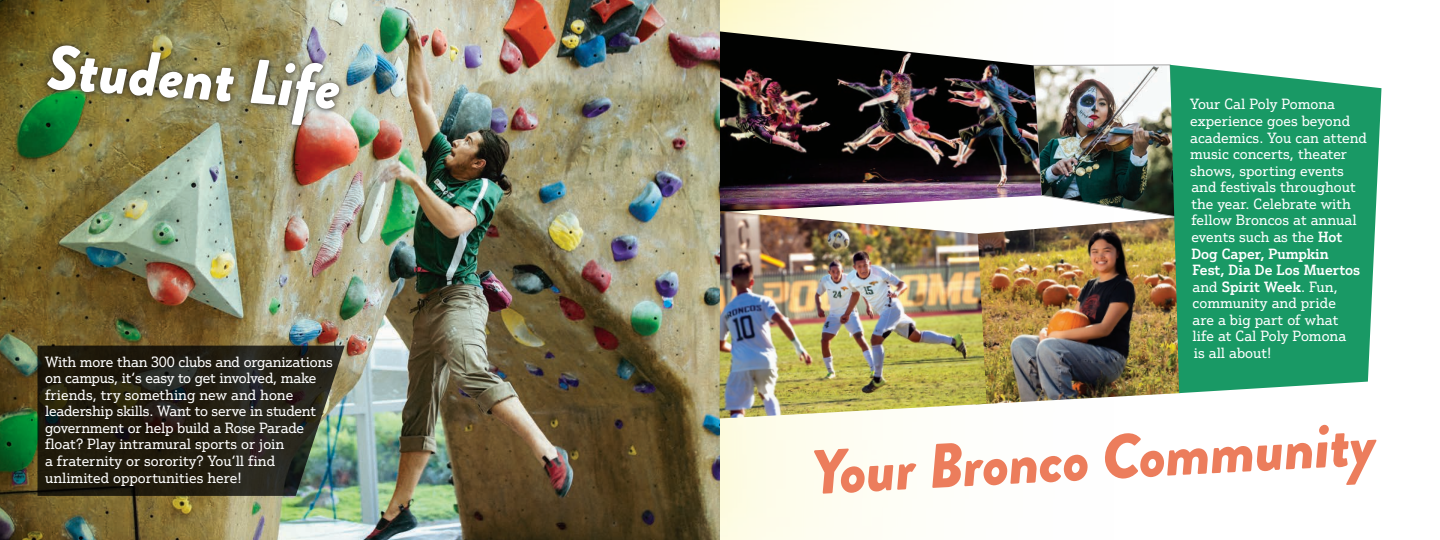
<style>
.page{position:relative;width:1440px;height:540px;background:#fff}
.page>*{position:absolute;margin:0;border:0;box-sizing:border-box;transform-origin:0 0}
.t1{font:italic 900 62.5px "Brandon Grotesque";color:#ec7d5c}
.t2{font:italic 900 62.5px "Brandon Grotesque";color:#fff}
.t3{font:14.38px/16.5px "Justus Pro";color:#fff}
.s1{font-weight:500}
</style>
<div class="page">
<img style="left:475px;top:0;width:695px;height:540px">
<img style="left:0;top:0;width:475px;height:540px">
<img style="left:41px;top:39px;width:305px;height:92px">
<svg style="left:38px;top:346px;width:307px;height:150px;background:#28281c"></svg>
<img style="left:987px;top:217px;width:193px;height:187px">
<img style="left:720px;top:211px;width:267px;height:208px">
<svg style="left:1170px;top:65px;width:211px;height:328px;background:#2da070"></svg>
<h1 class="t2" style="left:50px;top:22px;width:295px;rotate:4deg">Student Life</h1>
<p class="t3" style="left:45px;top:353px;width:289px">With more than 300 clubs and organizations on campus, it‘s easy to get involved, make friends, try something new and hone leadership skills. Want to serve in student government or help build a Rose Parade float? Play intramural sports or join<br>a fraternity or sorority? You‘ll find unlimited opportunities here!</p>
<p class="t3" style="left:1190px;top:96px;width:178px">Your Cal Poly Pomona experience goes beyond academics. You can attend music concerts, theater shows, sporting events and festivals throughout the year. Celebrate with fellow Broncos at annual events such as the <span class="s1">Hot<br>Dog Caper, Pumpkin<br>Fest, Dia De Los Muertos </span>and <span class="s1">Spirit Week</span>. Fun, community and pride<br>are a big part of what<br>life at Cal Poly Pomona<br>is all about!</p>
<h1 class="t1" style="left:810px;top:428px;width:566px;rotate:-3deg">Your Bronco Community</h1>
</div>
